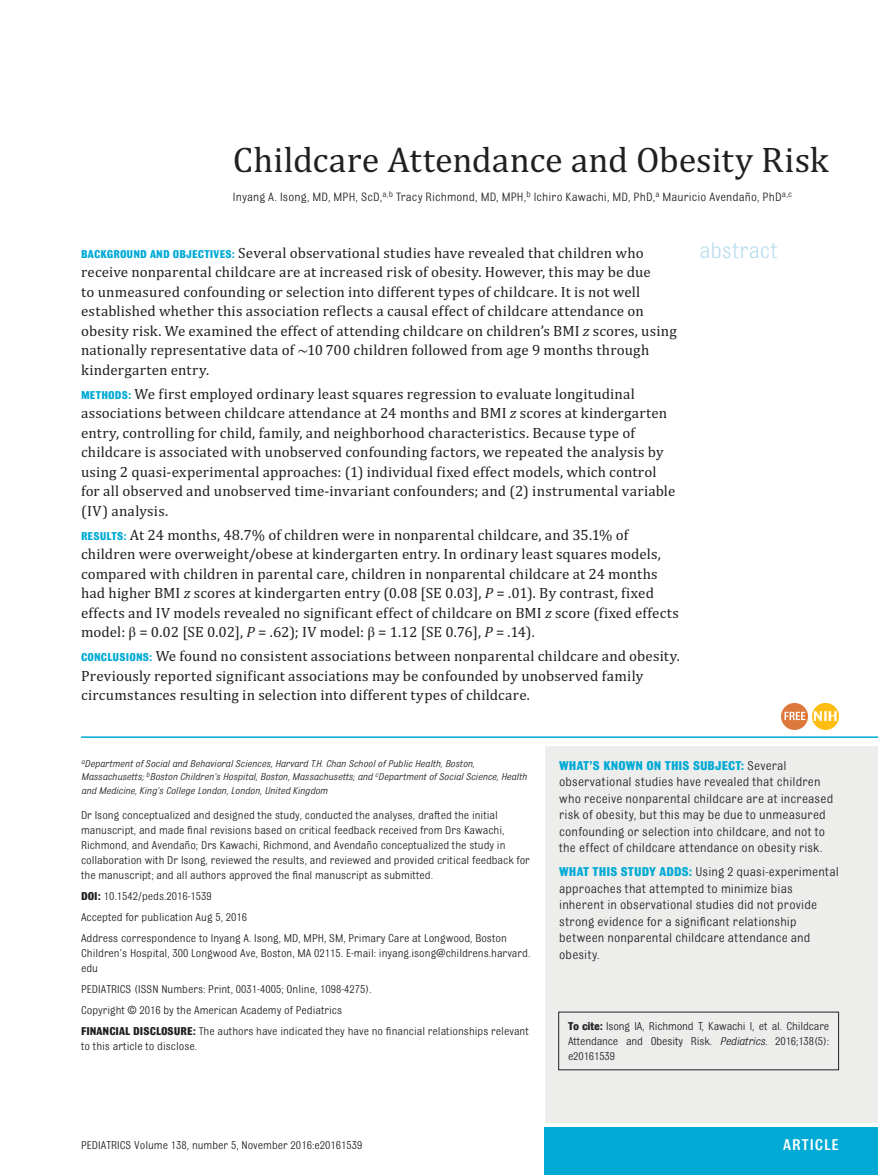
<style>
.page{position:relative;width:878px;height:1175px;background:#fff}
.page>*{position:absolute;margin:0;border:0;box-sizing:border-box;transform-origin:0 0}
.t1{font:36px "Cambria";color:#231f20}
.t2{font:24px "Bulldog Std";color:#bedfef}
.t3{font:16.5px "Bulldog Medium Std";letter-spacing:.055em;color:#fff}
.t4{font:15px/19.5px "Cambria";letter-spacing:.01em;color:#231f20}
.t5{font:15px "Bulldog Medium Std";color:#fff;scale:1.3 1}
.t6{font:13.5px/16.5px "Bulldog Std";letter-spacing:.01em;color:#231f20}
.t7{font:12.75px "Bulldog Std";letter-spacing:.01em;color:#231f20}
.t8{font:12px/15px "Bulldog Std";color:#231f20}
.t9{font:italic 10.5px/13.5px "Bulldog Std";color:#231f20}
.s1{font-family:"Bulldog Std";font-weight:700;font-size:12px;color:#00aad4}
.s2{font-style:italic}
.s3{font-family:"STIX General"}
.s4{font-weight:700}
.s5{font-weight:700;color:#00aad4}
</style>
<div class="page">
<div style="left:545px;top:1127px;width:333px;height:47px;background:#00aad4"></div>
<hr style="left:81px;top:736px;width:797px;height:2px;background:#00aad4">
<div style="left:545px;top:955px;width:333px;height:167px;background:#ededec"></div>
<div style="left:812px;top:703px;width:26px;height:27px;background:#febd11;border-radius:50%"></div>
<div style="left:545px;top:746px;width:333px;height:212px;background:#ededec"></div>
<div style="left:781px;top:703px;width:27px;height:27px;background:#dc783b;border-radius:50%"></div>
<svg style="left:784px;top:712px;width:21px;height:8px"></svg>
<h1 class="t1" style="left:233px;top:147px;width:597px">Childcare Attendance and Obesity Risk</h1>
<p class="t7" style="left:233px;top:191px;width:560px">Inyang A. Isong, MD, MPH, ScD, <sup>a,</sup> <sup>b</sup> Tracy Richmond, MD, MPH, <sup>b</sup> Ichiro Kawachi, MD, PhD, <sup>a</sup> Mauricio Avendaño, PhD<sup>a,</sup> <sup>c</sup></p>
<p class="t4" style="left:81px;top:244px;width:564px"><span class="s1">BACKGROUND AND OBJECTIVES:</span> Several observational studies have revealed that children who</p>
<h2 class="t2" style="left:699px;top:240px;width:80px">abstract</h2>
<p class="t4" style="left:81px;top:264px;width:597px">receive nonparental childcare are at increased risk of obesity. However, this may be due<br>to unmeasured confounding or selection into different types of childcare. It is not well established whether this association reflects a causal effect of childcare attendance on obesity risk. We examined the effect of attending childcare on children’s BMI <span class="s2">z</span> scores, using nationally representative data of <span class="s3">∼</span>10 700 children followed from age 9 months through kindergarten entry.</p>
<p class="t4" style="left:81px;top:385px;width:595px"><span class="s1">METHODS:</span> We first employed ordinary least squares regression to evaluate longitudinal associations between childcare attendance at 24 months and BMI <span class="s2">z</span> scores at kindergarten entry, controlling for child, family, and neighborhood characteristics. Because type of childcare is associated with unobserved confounding factors, we repeated the analysis by using 2 quasi-experimental approaches: (1) individual fixed effect models, which control for all observed and unobserved time-invariant confounders; and (2) instrumental variable (IV) analysis.</p>
<p class="t4" style="left:81px;top:526px;width:599px"><span class="s1">RESULTS:</span> At 24 months, 48.7% of children were in nonparental childcare, and 35.1% of children were overweight/obese at kindergarten entry. In ordinary least squares models, compared with children in parental care, children in nonparental childcare at 24 months had higher BMI <span class="s2">z</span> scores at kindergarten entry (0.08 [SE 0.03], <span class="s2">P</span> = .01). By contrast, fixed effects and IV models revealed no significant effect of childcare on BMI <span class="s2">z</span> score (fixed effects model: <span class="s3">β</span> = 0.02 [SE 0.02], <span class="s2">P</span> = .62); IV model: <span class="s3">β</span> = 1.12 [SE 0.76], <span class="s2">P</span> = .14).</p>
<p class="t4" style="left:81px;top:648px;width:600px"><span class="s1">CONCLUSIONS:</span> We found no consistent associations between nonparental childcare and obesity.<br>Previously reported significant associations may be confounded by unobserved family circumstances resulting in selection into different types of childcare.</p>
<p class="t5" style="left:812px;top:710px;width:21px">NIH</p>
<p class="t9" style="left:81px;top:757px;width:447px"><sup>a</sup>Department of Social and Behavioral Sciences, Harvard T.H. Chan School of Public Health, Boston,<br>Massachusetts; <sup>b</sup>Boston Children’s Hospital, Boston, Massachusetts; and <sup>c</sup>Department of Social Science, Health and Medicine, King’s College London, London, United Kingdom</p>
<p class="t8" style="left:81px;top:809px;width:450px">Dr Isong conceptualized and designed the study, conducted the analyses, drafted the initial manuscript, and made final revisions based on critical feedback received from Drs Kawachi, Richmond, and Avendaño; Drs Kawachi, Richmond, and Avendaño conceptualized the study in collaboration with Dr Isong, reviewed the results, and reviewed and provided critical feedback for the manuscript; and all authors approved the final manuscript as submitted.</p>
<p class="t8" style="left:81px;top:887px;width:427px;line-height:21px"><span class="s4">DOI:</span> 10.1542/peds.2016-1539<br>Accepted for publication Aug 5, 2016<br>Address correspondence to Inyang A. Isong, MD, MPH, SM, Primary Care at Longwood, Boston</p>
<p class="t8" style="left:81px;top:947px;width:451px">Children’s Hospital, 300 Longwood Ave, Boston, MA 02115. E-mail: inyang.isong@childrens.harvard. edu</p>
<p class="t8" style="left:81px;top:980px;width:449px;line-height:21px">PEDIATRICS (ISSN Numbers: Print, 0031-4005; Online, 1098-4275).<br>Copyright © 2016 by the American Academy of Pediatrics<br><span class="s4">FINANCIAL DISCLOSURE:</span> The authors have indicated they have no financial relationships relevant</p>
<p class="t8" style="left:81px;top:1040px;width:118px">to this article to disclose.</p>
<p class="t6" style="left:559px;top:758px;width:275px"><span class="s5">WHAT’S KNOWN ON THIS SUBJECT:</span> Several observational studies have revealed that children who receive nonparental childcare are at increased risk of obesity, but this may be due to unmeasured confounding or selection into childcare, and not to the effect of childcare attendance on obesity risk.</p>
<p class="t6" style="left:559px;top:865px;width:281px"><span class="s5">WHAT THIS STUDY ADDS:</span> Using 2 quasi-experimental approaches that attempted to minimize bias inherent in observational studies did not provide strong evidence for a significant relationship between nonparental childcare attendance and obesity.</p>
<p class="t8" style="left:568px;top:1020px;width:263px;text-align:justify"><span class="s4">To cite:</span> Isong IA, Richmond T, Kawachi I, et al. Childcare Attendance and Obesity Risk. <span class="s2">Pediatrics.</span> 2016;138(5): e20161539</p>
<p class="t8" style="left:81px;top:1139px;width:283px">PEDIATRICS Volume 138 , number 5 , November 2016 :e 20161539</p>
<p class="t3" style="left:783px;top:1137px;width:57px">ARTICLE</p>
</div>
